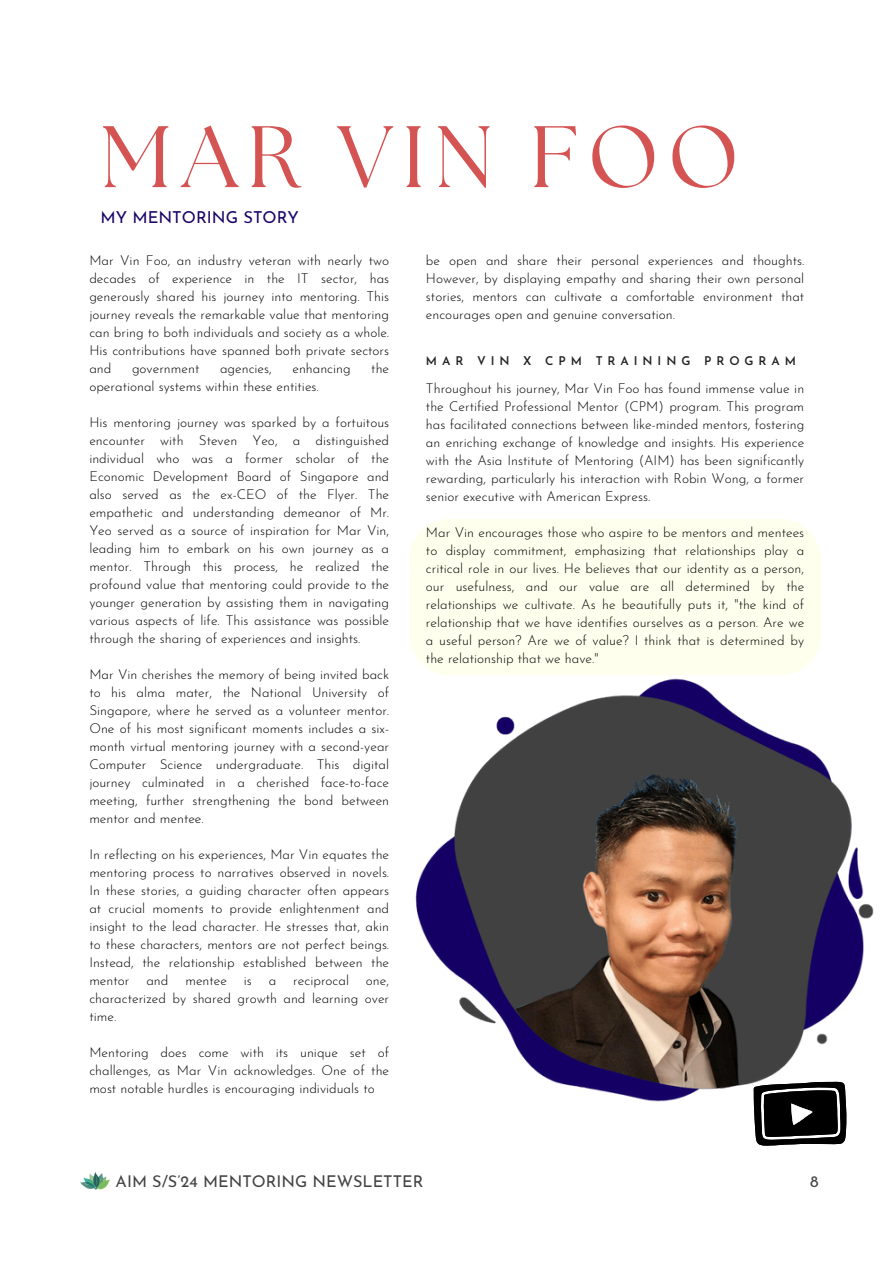
<style>
.page{position:relative;width:894px;height:1264px;background:#fff}
.page>*{position:absolute;margin:0;border:0;box-sizing:border-box;transform-origin:0 0}
.t1{font:87px "The Seasons";letter-spacing:.105em;color:#d45454}
.t2{font:16.5px "Josefin Sans";color:#190566}
.t3{font:16.2px "Josefin Sans";color:#434343}
.t4{font:300 13.5px/18px "Josefin Sans";color:#000;text-align:justify}
.t5{font:600 12px "Josefin Sans";letter-spacing:.41em;color:#212121}
</style>
<div class="page">
<div style="left:409px;top:519px;width:411px;height:137px;background:#ffe"></div>
<img style="left:415px;top:656px;width:459px;height:474px">
<svg style="left:753px;top:1081px;width:93px;height:65px"></svg>
<img style="left:80px;top:1172px;width:30px;height:18px">
<p class="t1" style="left:100px;top:117px;width:639px">MAR VIN FOO</p>
<h3 class="t2" style="left:100px;top:211px;width:200px">MY MENTORING STORY</h3>
<h2 class="t4" style="left:89px;top:252px;width:301px">Mar Vin Foo, an industry veteran with nearly two decades of experience in the IT sector, has generously shared his journey into mentoring. This journey reveals the remarkable value that mentoring can bring to both individuals and society as a whole.<br>His contributions have spanned both private sectors and</h2>
<h2 class="t4" style="left:132px;top:360px;width:69px">government</h2>
<h2 class="t4" style="left:220px;top:360px;width:53px">agencies,</h2>
<h2 class="t4" style="left:292px;top:360px;width:60px">enhancing</h2>
<h2 class="t4" style="left:371px;top:360px;width:19px">the</h2>
<h2 class="t4" style="left:89px;top:378px;width:231px">operational systems within these entities.</h2>
<h3 class="t4" style="left:89px;top:414px;width:301px">His mentoring journey was sparked by a fortuitous encounter with Steven Yeo, a distinguished individual who was a former scholar of the Economic Development Board of Singapore and also served as the ex-CEO of the Flyer. The empathetic and understanding demeanor of Mr.<br>Yeo served as a source of inspiration for Mar Vin, leading him to embark on his own journey as a mentor. Through this process, he realized the profound value that mentoring could provide to the younger generation by assisting them in navigating various aspects of life. This assistance was possible through the sharing of experiences and insights.</h3>
<h3 class="t4" style="left:89px;top:666px;width:301px">Mar Vin cherishes the memory of being invited back to his alma mater, the National University of Singapore, where he served as a volunteer mentor.<br>One of his most significant moments includes a six&shy;month virtual mentoring journey with a second-year Computer Science undergraduate. This digital journey culminated in a cherished face-to-face meeting, further strengthening the bond between mentor and mentee.</h3>
<h3 class="t4" style="left:89px;top:846px;width:301px">In reflecting on his experiences, Mar Vin equates the mentoring process to narratives observed in novels.<br>In these stories, a guiding character often appears at crucial moments to provide enlightenment and insight to the lead character. He stresses that, akin to these characters, mentors are not perfect beings.<br>Instead, the relationship established between the mentor</h3>
<h3 class="t4" style="left:146px;top:972px;width:24px">and</h3>
<h3 class="t4" style="left:185px;top:972px;width:43px">mentee</h3>
<h3 class="t4" style="left:244px;top:972px;width:10px">is</h3>
<h3 class="t4" style="left:269px;top:972px;width:9px">a</h3>
<h3 class="t4" style="left:293px;top:972px;width:57px">reciprocal</h3>
<h3 class="t4" style="left:89px;top:972px;width:301px;text-indent:276px">one, characterized by shared growth and learning over time.</h3>
<h3 class="t4" style="left:89px;top:1044px;width:301px">Mentoring does come with its unique set of challenges, as Mar Vin acknowledges. One of the most notable hurdles is encouraging individuals to</h3>
<p class="t4" style="left:426px;top:252px;width:379px">be open and share their personal experiences and thoughts.<br>However, by displaying empathy and sharing their own personal stories, mentors can cultivate a comfortable environment that encourages open and genuine conversation.</p>
<p class="t5" style="left:426px;top:355px;width:371px">MAR VIN X CPM TRAINING PROGRAM</p>
<h3 class="t4" style="left:426px;top:380px;width:379px">Throughout his journey, Mar Vin Foo has found immense value in the Certified Professional Mentor (CPM) program. This program has facilitated connections between like-minded mentors, fostering an enriching exchange of knowledge and insights. His experience with the Asia Institute of Mentoring (AIM) has been significantly rewarding, particularly his interaction with Robin Wong, a former senior executive with American Express.</h3>
<h3 class="t4" style="left:426px;top:524px;width:379px">Mar Vin encourages those who aspire to be mentors and mentees to display commitment, emphasizing that relationships play a critical role in our lives. He believes that our identity as a person, our usefulness, and our value are all determined by the relationships we cultivate. As he beautifully puts it, "the kind of relationship that we have identifies ourselves as a person. Are we a useful person? Are we of value? I think that is determined by the relationship that we have."</h3>
<h2 class="t3" style="left:116px;top:1174px;width:309px">AIM S/S’24 MENTORING NEWSLETTER</h2>
<h3 class="t3" style="left:809px;top:1174px;width:10px">8</h3>
</div>
